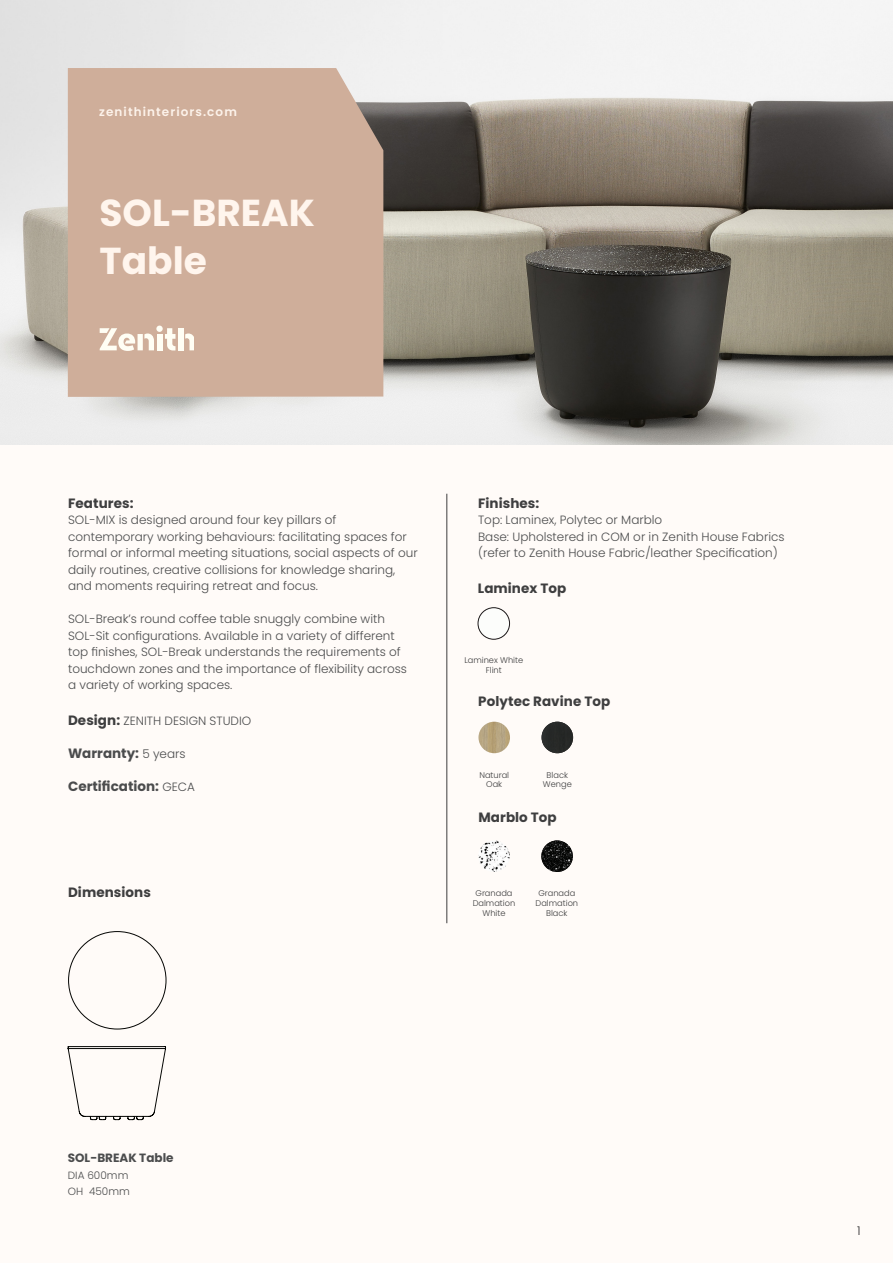
<style>
.page{position:relative;width:893px;height:1263px;background:#fffbf8}
.page>*{position:absolute;margin:0;border:0;box-sizing:border-box;transform-origin:0 0}
.PRODUCT_NAME{font:700 37.5px "Poppins";color:#fff5ed}
.COPY{font:700 13.5px "Poppins";letter-spacing:.005em;color:#3e3e3f}
.COPY-2{font:700 13.5px "Poppins";color:#4b4c4d}
.COPY-3{font:300 12px/16.5px "Poppins";color:#4b4c4d}
.WEBSITE_TOP_LEFT{font:600 12px "Poppins";letter-spacing:.09em;color:#fdf3eb}
.t1{font:700 12px "Poppins";color:#4b4c4d}
.t2{font:300 12px "Poppins";color:#312f30}
.t3{font:300 10.5px "Poppins";color:#4b4c4d}
.COLOURS_SPECS{font:300 8.25px/9.8px "Poppins";color:#3e3e3f;text-align:center}
.s1{font-weight:700;font-size:13.5px;color:#3e3e3f}
.s2{font-weight:300;font-size:12px}
</style>
<div class="page">
<img style="left:478px;top:608px;width:32px;height:31px;border-radius:16px">
<div style="left:478px;top:607px;width:32px;height:32px;border:1px solid #231f20;border-radius:50%"></div>
<img style="left:0;top:0;width:893px;height:444px">
<div style="left:68px;top:68px;width:315px;height:329px;background:#cfae9a"></div>
<hr style="left:447px;top:494px;width:1px;height:429px;background:#3e3e3f">
<div style="left:157px;top:334px;width:5px;height:16px;background:#fffef4"></div>
<div style="left:156px;top:326px;width:7px;height:6px;background:#fffef4;border-radius:50%"></div>
<svg style="left:165px;top:328px;width:10px;height:23px"></svg>
<div style="left:178px;top:328px;width:6px;height:22px;background:#fffef4"></div>
<svg style="left:185px;top:333px;width:9px;height:17px"></svg>
<svg style="left:100px;top:328px;width:54px;height:23px"></svg>
<img style="left:478px;top:722px;width:32px;height:31px;border-radius:16px">
<img style="left:542px;top:722px;width:31px;height:31px;border-radius:16px">
<img style="left:478px;top:840px;width:32px;height:32px;border-radius:16px">
<img style="left:541px;top:840px;width:32px;height:32px;border-radius:16px">
<svg style="left:68px;top:1046px;width:98px;height:74px"></svg>
<p class="WEBSITE_TOP_LEFT" style="left:99px;top:105px;width:139px">zenithinteriors.com</p>
<p class="PRODUCT_NAME" style="left:100px;top:191px;width:217px">SOL-BREAK</p>
<p class="PRODUCT_NAME" style="left:100px;top:239px;width:109px">Table</p>
<p class="COPY" style="left:68px;top:495px;width:67px">Features:</p>
<p class="COPY-3" style="left:68px;top:512px;width:270px">SOL-MIX is designed around four key pillars of</p>
<p class="COPY-3" style="left:68px;top:528px;width:351px">contemporary working behaviours: facilitating spaces for formal or informal meeting situations, social aspects of our daily routines, creative collisions for knowledge sharing, and moments requiring retreat and focus.</p>
<p class="COPY-3" style="left:68px;top:611px;width:340px">SOL-Break’s round coffee table snuggly combine with SOL-Sit configurations. Available in a variety of different top finishes, SOL-Break understands the requirements of touchdown zones and the importance of flexibility across a variety of working spaces.</p>
<p class="COPY-3" style="left:68px;top:713px;width:185px"><span class="s1">Design:</span> ZENITH DESIGN STUDIO</p>
<p class="COPY-2" style="left:68px;top:746px;width:119px">Warranty: <span class="s2">5 years</span></p>
<p class="COPY-2" style="left:68px;top:779px;width:128px">Certification: <span class="s2">GECA</span></p>
<p class="COPY" style="left:68px;top:884px;width:84px">Dimensions</p>
<p class="COPY" style="left:478px;top:495px;width:63px">Finishes:</p>
<p class="COPY-3" style="left:478px;top:512px;width:308px">Top: Laminex, Polytec or Marblo<br>Base: Upholstered in COM or in Zenith House Fabrics (refer to Zenith House Fabric/leather Specification)</p>
<p class="COPY" style="left:478px;top:580px;width:90px">Laminex Top</p>
<p class="COLOURS_SPECS" style="left:464px;top:655px;width:60px">Laminex White<br>Flint</p>
<p class="COPY" style="left:478px;top:694px;width:133px">Polytec Ravine Top</p>
<p class="COLOURS_SPECS" style="left:479px;top:770px;width:31px">Natural</p>
<p class="COLOURS_SPECS" style="left:486px;top:779px;width:18px">Oak</p>
<p class="COLOURS_SPECS" style="left:547px;top:770px;width:23px">Black</p>
<p class="COLOURS_SPECS" style="left:543px;top:779px;width:30px">Wenge</p>
<p class="COPY" style="left:478px;top:809px;width:80px">Marblo Top</p>
<p class="COLOURS_SPECS" style="left:476px;top:888px;width:38px">Granada</p>
<p class="COLOURS_SPECS" style="left:473px;top:898px;width:44px">Dalmation</p>
<p class="COLOURS_SPECS" style="left:482px;top:908px;width:25px">White</p>
<p class="COLOURS_SPECS" style="left:538px;top:889px;width:38px">Granada</p>
<p class="COLOURS_SPECS" style="left:536px;top:898px;width:44px">Dalmation</p>
<p class="COLOURS_SPECS" style="left:546px;top:908px;width:23px">Black</p>
<p class="t1" style="left:68px;top:1151px;width:107px">SOL-BREAK Table</p>
<p class="t3" style="left:68px;top:1169px;width:62px">DIA 600mm</p>
<p class="t3" style="left:68px;top:1185px;width:64px">OH 450mm</p>
<p class="t2" style="left:857px;top:1224px;width:5px">1</p>
</div>
